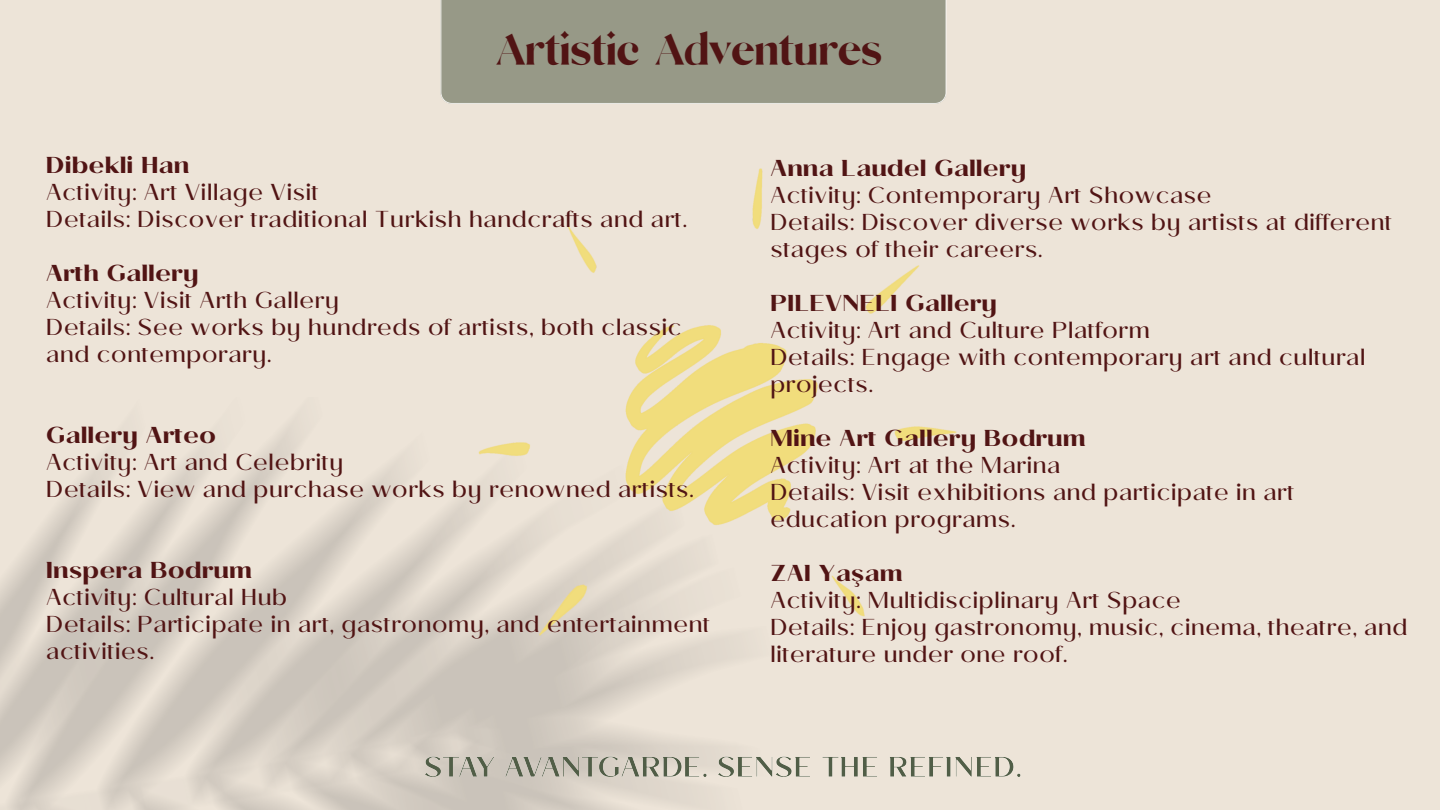
<style>
.page{position:relative;width:1440px;height:810px;background:#ede4d8}
.page>*{position:absolute;margin:0;border:0;box-sizing:border-box;transform-origin:0 0}
.t1{font:300 50px "Mikela";color:#511414}
.t2{font:23px/27px "Miamo";color:#511414}
.t3{font:700 23px "Miamo";color:#511414}
</style>
<div class="page">
<img style="left:419px;top:709px;width:602px;height:101px">
<div style="left:441px;top:0;width:505px;height:101px;background:#979987"></div>
<img style="left:416px;top:101px;width:541px;height:608px">
<p class="t1" style="left:497px;top:22px;width:387px">Artistic Adventures</p>
<p class="t3" style="left:46px;top:152px;width:145px">Dibekli Han</p>
<p class="t2" style="left:46px;top:179px;width:275px">Activity: Art Village Visit</p>
<p class="t2" style="left:46px;top:206px;width:643px">Details: Discover traditional Turkish handcrafts and art.</p>
<p class="t3" style="left:46px;top:260px;width:154px">Arth Gallery</p>
<p class="t2" style="left:46px;top:287px;width:295px">Activity: Visit Arth Gallery</p>
<p class="t2" style="left:46px;top:314px;width:638px">Details: See works by hundreds of artists, both classic and contemporary.</p>
<p class="t3" style="left:46px;top:422px;width:172px">Gallery Arteo</p>
<p class="t2" style="left:46px;top:449px;width:299px">Activity: Art and Celebrity</p>
<p class="t2" style="left:46px;top:476px;width:650px">Details: View and purchase works by renowned artists.</p>
<p class="t3" style="left:46px;top:557px;width:208px">Inspera Bodrum</p>
<p class="t2" style="left:46px;top:584px;width:243px">Activity: Cultural Hub</p>
<p class="t2" style="left:46px;top:611px;width:666px">Details: Participate in art, gastronomy, and entertainment activities.</p>
<p class="t3" style="left:770px;top:154px;width:258px">Anna Laudel Gallery</p>
<p class="t2" style="left:770px;top:181px;width:443px">Activity: Contemporary Art Showcase</p>
<p class="t2" style="left:770px;top:208px;width:624px">Details: Discover diverse works by artists at different stages of their careers.</p>
<p class="t3" style="left:770px;top:289px;width:229px">PILEVNELI Gallery</p>
<p class="t2" style="left:770px;top:316px;width:382px">Activity: Art and Culture Platform</p>
<p class="t2" style="left:770px;top:343px;width:597px">Details: Engage with contemporary art and cultural projects.</p>
<p class="t3" style="left:770px;top:424px;width:317px">Mine Art Gallery Bodrum</p>
<p class="t2" style="left:770px;top:451px;width:292px">Activity: Art at the Marina</p>
<p class="t2" style="left:770px;top:478px;width:526px">Details: Visit exhibitions and participate in art education programs.</p>
<p class="t3" style="left:770px;top:559px;width:134px">ZAI Yaşam</p>
<p class="t2" style="left:770px;top:586px;width:413px">Activity: Multidisciplinary Art Space</p>
<p class="t2" style="left:770px;top:613px;width:639px">Details: Enjoy gastronomy, music, cinema, theatre, and literature under one roof.</p>
</div>
